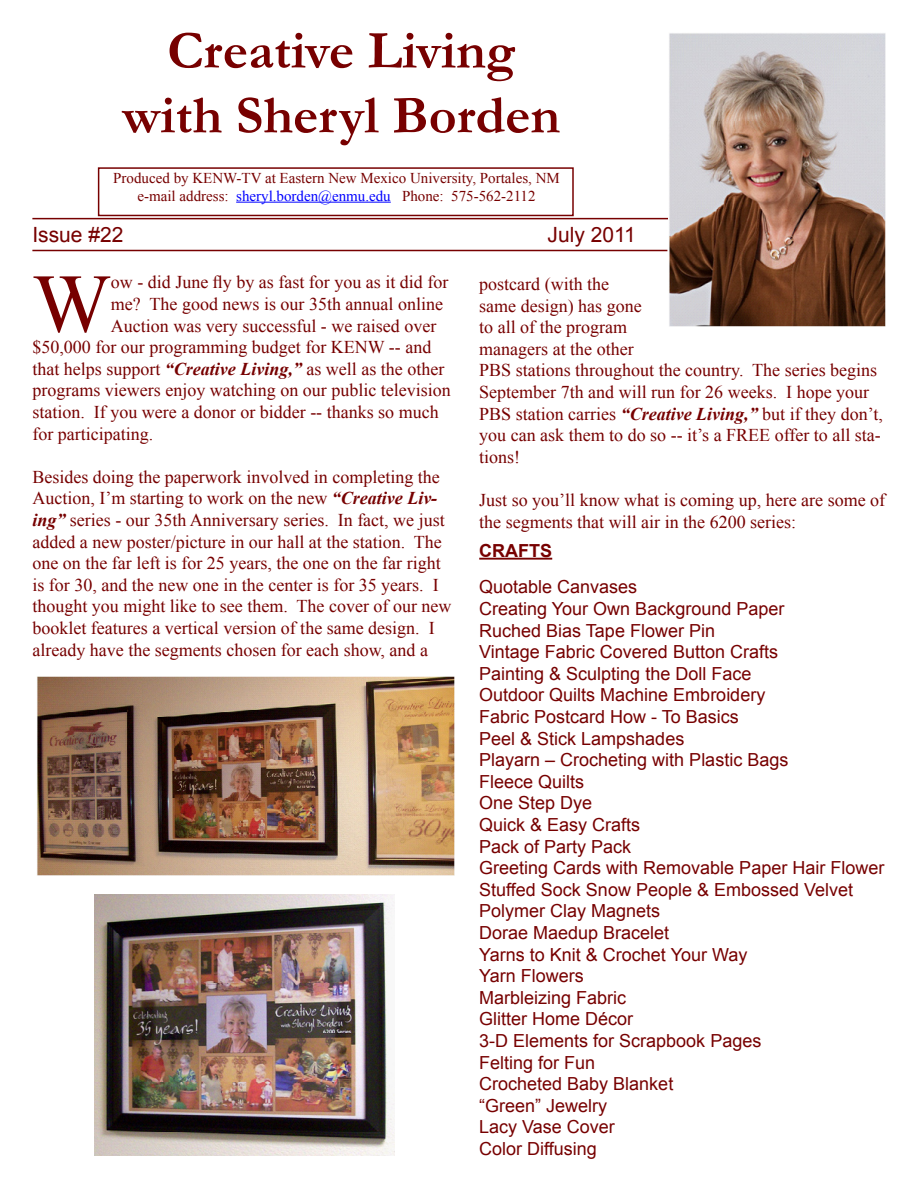
<style>
.page{position:relative;width:918px;height:1188px;background:#fff}
.page>*{position:absolute;margin:0;border:0;box-sizing:border-box;transform-origin:0 0}
.t1{font:83.25px "Times New Roman";color:#700}
.t2{font:700 54px "Garamond";color:#700}
.t3{font:21px "Arial";color:#700}
.t4{font:18px/21.6px "Times New Roman";color:#700}
.t5{font:18px/21.6px "Arial";color:#700}
.t6{font:700 18px "Arial";color:#700}
.t7{font:15px "Times New Roman";color:#700}
.s1{color:#00f}
.s2{font-weight:700;font-style:italic}
</style>
<div class="page">
<hr style="left:32px;top:218px;width:638px;height:1px;background:#700">
<hr style="left:32px;top:250px;width:635px;height:1px;background:#700">
<div style="left:98px;top:167px;width:476px;height:49px;border:2px solid #700"></div>
<hr style="left:236px;top:202px;width:155px;height:1px;background:#00f">
<img style="left:37px;top:677px;width:418px;height:199px">
<img style="left:94px;top:894px;width:300px;height:262px">
<hr style="left:479px;top:558px;width:73px;height:2px;background:#700">
<img style="left:668px;top:33px;width:218px;height:293px">
<p class="t2" style="left:167px;top:14px;width:350px">Creative Living</p>
<p class="t2" style="left:122px;top:79px;width:440px">with Sheryl Borden</p>
<p class="t7" style="left:113px;top:167px;width:448px">Produced by KENW-TV at Eastern New Mexico University, Portales, NM</p>
<p class="t7" style="left:137px;top:185px;width:400px">e-mail address: <span class="s1">sheryl.borden@enmu.edu</span> Phone: 575-562-2112</p>
<p class="t3" style="left:32px;top:220px;width:93px">Issue #22</p>
<p class="t3" style="left:548px;top:220px;width:90px">July 2011</p>
<p class="t1" style="left:32px;top:248px;width:80px">W</p>
<p class="t4" style="left:111px;top:271px;width:339px">ow - did June fly by as fast for you as it did for</p>
<p class="t4" style="left:111px;top:293px;width:334px">me? The good news is our 35th annual online</p>
<p class="t4" style="left:111px;top:314px;width:327px">Auction was very successful - we raised over</p>
<p class="t4" style="left:32px;top:336px;width:401px">$50,000 for our programming budget for KENW -- and</p>
<p class="t4" style="left:32px;top:358px;width:413px">that helps support <span class="s2">“Creative Living,”</span> as well as the other</p>
<p class="t4" style="left:32px;top:379px;width:420px">programs viewers enjoy watching on our public television</p>
<p class="t4" style="left:32px;top:401px;width:408px">station. If you were a donor or bidder -- thanks so much</p>
<p class="t4" style="left:32px;top:422px;width:122px">for participating.</p>
<p class="t4" style="left:32px;top:466px;width:421px">Besides doing the paperwork involved in completing the Auction, I’m starting to work on the new <span class="s2">“Creative Liv&shy;ing”</span> series - our 35th Anniversary series. In fact, we just added a new poster/picture in our hall at the station. The one on the far left is for 25 years, the one on the far right is for 30, and the new one in the center is for 35 years. I thought you might like to see them. The cover of our new booklet features a vertical version of the same design. I already have the segments chosen for each show, and a</p>
<p class="t4" style="left:479px;top:273px;width:405px">postcard (with the<br>same design) has gone<br>to all of the program<br>managers at the other<br>PBS stations throughout the country. The series begins September 7th and will run for 26 weeks. I hope your PBS station carries <span class="s2">“Creative Living,”</span> but if they don’t, you can ask them to do so -- it’s a FREE offer to all sta&shy;tions!</p>
<p class="t4" style="left:479px;top:489px;width:407px">Just so you’ll know what is coming up, here are some of the segments that will air in the 6200 series:</p>
<p class="t6" style="left:479px;top:538px;width:74px">CRAFTS</p>
<p class="t5" style="left:479px;top:576px;width:407px">Quotable Canvases<br>Creating Your Own Background Paper<br>Ruched Bias Tape Flower Pin<br>Vintage Fabric Covered Button Crafts<br>Painting &amp; Sculpting the Doll Face<br>Outdoor Quilts Machine Embroidery<br>Fabric Postcard How - To Basics<br>Peel &amp; Stick Lampshades<br>Playarn – Crocheting with Plastic Bags<br>Fleece Quilts<br>One Step Dye<br>Quick &amp; Easy Crafts<br>Pack of Party Pack<br>Greeting Cards with Removable Paper Hair Flower<br>Stuffed Sock Snow People &amp; Embossed Velvet<br>Polymer Clay Magnets<br>Dorae Maedup Bracelet<br>Yarns to Knit &amp; Crochet Your Way<br>Yarn Flowers<br>Marbleizing Fabric<br>Glitter Home Décor<br>3-D Elements for Scrapbook Pages<br>Felting for Fun<br>Crocheted Baby Blanket<br>“Green” Jewelry<br>Lacy Vase Cover<br>Color Diffusing</p>
</div>
